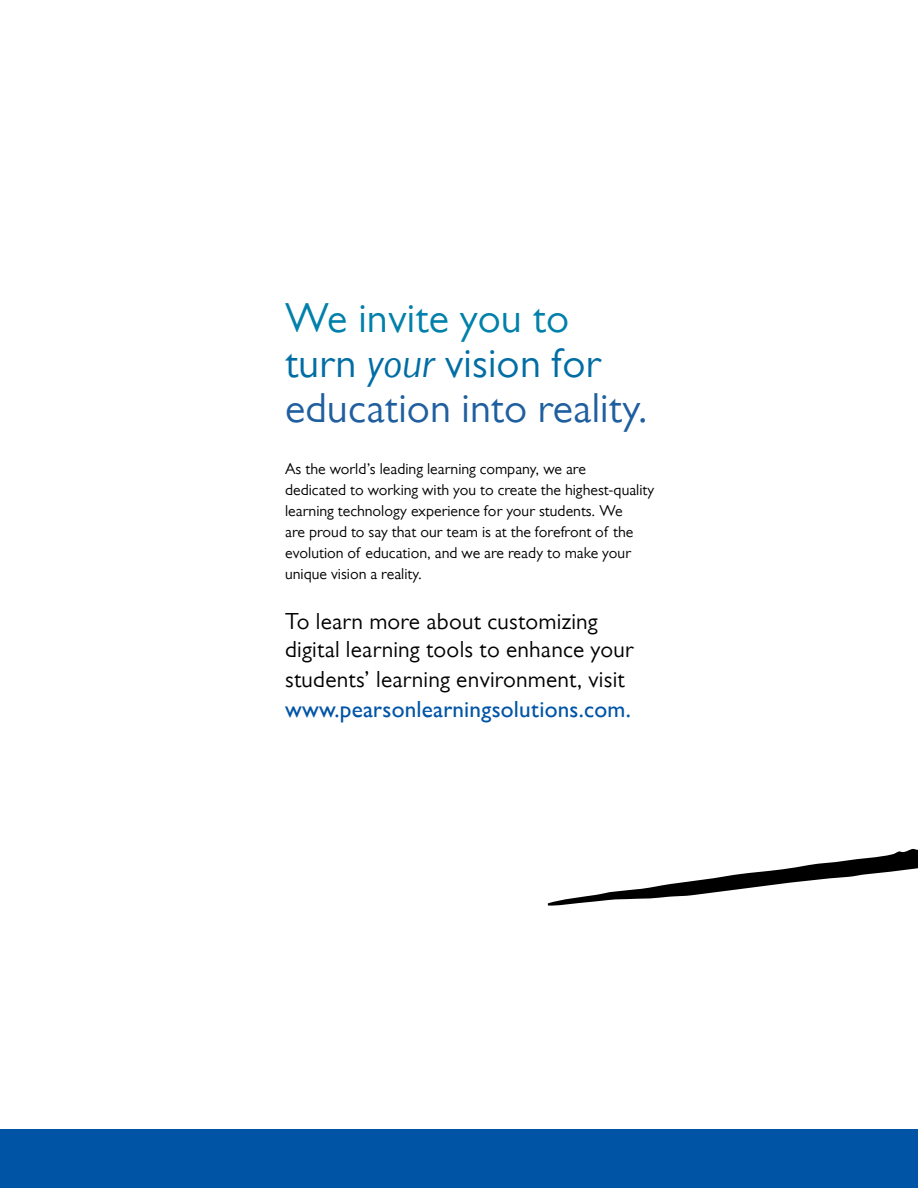
<style>
.page{position:relative;width:918px;height:1188px;background:#fff}
.page>*{position:absolute;margin:0;border:0;box-sizing:border-box;transform-origin:0 0}
.t1{font:42px/45px "Gill Sans MT Pro";letter-spacing:.005em;color:#205f9f}
.t2{font:23.25px/29.2px "Gill Sans MT Pro";letter-spacing:.01em;color:#000}
.t3{font:500 23.25px "Gill Sans MT Pro";letter-spacing:.01em;color:#0054a6}
.t4{font:15.75px/21px "Gill Sans MT Pro";color:#000}
.s1{color:#0080aa}
.s2{color:#006da4}
.s3{font-style:italic;color:#006da4}
</style>
<div class="page">
<svg style="left:548px;top:848px;width:370px;height:58px"></svg>
<div style="left:0;top:1130px;width:918px;height:58px;background:#0054a6"></div>
<h1 class="t1" style="left:285px;top:295px;width:364px"><span class="s1">We invite you to </span><span class="s2">turn</span> <span class="s3">your</span> <span class="s2">vision for </span>education into reality.</h1>
<p class="t4" style="left:285px;top:458px;width:371px">As the world’s leading learning company, we are<br>dedicated to working with you to create the highest-quality learning technology experience for your students. We<br>are proud to say that our team is at the forefront of the evolution of education, and we are ready to make your unique vision a reality.</p>
<h2 class="t2" style="left:285px;top:606px;width:350px">To learn more about customizing digital learning tools to enhance your students’ learning environment, visit</h2>
<h2 class="t3" style="left:285px;top:696px;width:347px">www.pearsonlearningsolutions.com.</h2>
</div>
